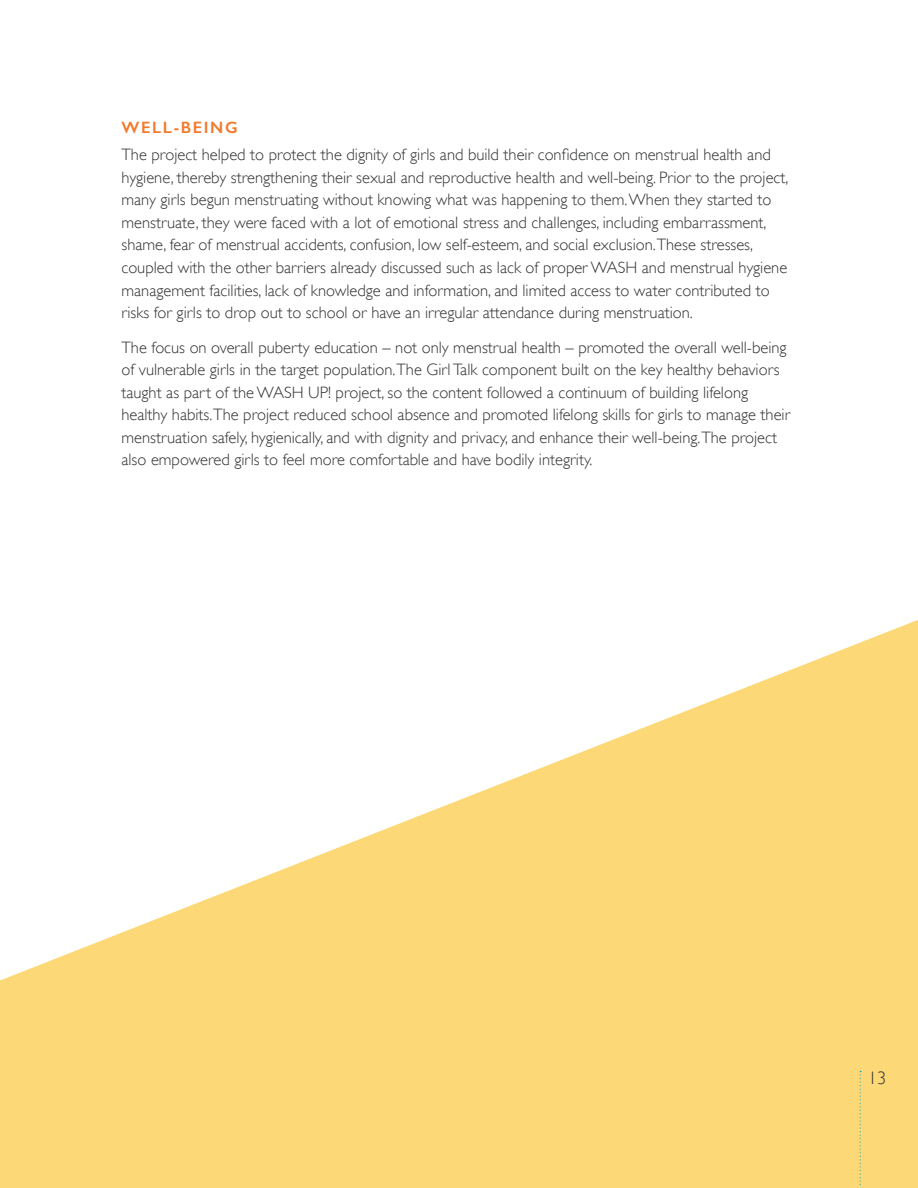
<style>
.page{position:relative;width:918px;height:1188px;background:#fff}
.page>*{position:absolute;margin:0;border:0;box-sizing:border-box;transform-origin:0 0}
.t1{font:300 18px "Gill Sans";color:#313232}
.t2{font:300 16.5px/22.5px "Gill Sans";color:#313232}
.t3{font:600 16.5px "Gill Sans";letter-spacing:.1em;color:#f4792a}
</style>
<div class="page">
<svg style="left:0;top:620px;width:918px;height:568px;fill:#fcd877"></svg>
<svg style="left:860px;top:1071px;width:1px;height:117px"></svg>
<h3 class="t3" style="left:122px;top:118px;width:118px">WELL-BEING</h3>
<p class="t2" style="left:122px;top:144px;width:668px">The project helped to protect the dignity of girls and build their confidence on menstrual health and hygiene, thereby strengthening their sexual and reproductive health and well-being. Prior to the project, many girls begun menstruating without knowing what was happening to them. When they started to menstruate, they were faced with a lot of emotional stress and challenges, including embarrassment, shame, fear of menstrual accidents, confusion, low self-esteem, and social exclusion.These stresses, coupled with the other barriers already discussed such as lack of proper WASH and menstrual hygiene management facilities, lack of knowledge and information, and limited access to water contributed to risks for girls to drop out to school or have an irregular attendance during menstruation.</p>
<p class="t2" style="left:122px;top:336px;width:670px">The focus on overall puberty education – not only menstrual health – promoted the overall well-being of vulnerable girls in the target population.The Girl Talk component built on the key healthy behaviors taught as part of the WASH UP! project, so the content followed a continuum of building lifelong healthy habits.The project reduced school absence and promoted lifelong skills for girls to manage their menstruation safely, hygienically, and with dignity and privacy, and enhance their well-being.The project also empowered girls to feel more comfortable and have bodily integrity.</p>
<p class="t1" style="left:868px;top:1067px;width:19px">13</p>
</div>
